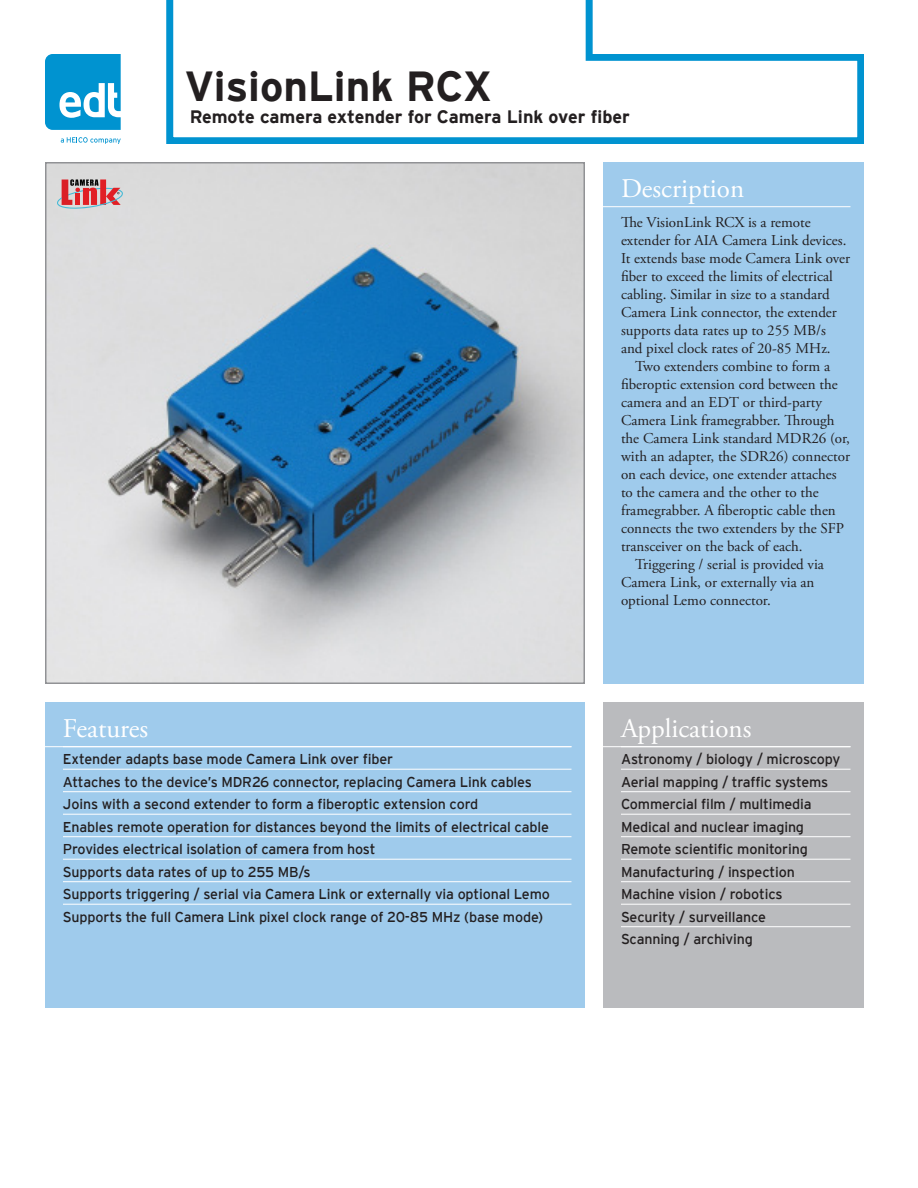
<style>
.page{position:relative;width:918px;height:1188px;background:#fff}
.page>*{position:absolute;margin:0;border:0;box-sizing:border-box;transform-origin:0 0}
.PAGE-TOP_ProdTitle{font:700 42px "Interstate";color:#231f20}
.Hd_-_White{font:27px "Adobe Garamond Pro";color:#fff}
.PAGE-TOP_ProdSubtitl{font:700 18px "Interstate";color:#231f20}
.Bo_-_Description{font:15px "Adobe Garamond Pro";color:#231f20}
.Bo_-_Fea_App_Supp{font:14.25px "Interstate";letter-spacing:-.01em;color:#231f20}
</style>
<div class="page">
<div style="left:603px;top:162px;width:261px;height:522px;background:#9fcbec"></div>
<div style="left:45px;top:702px;width:540px;height:306px;background:#9fcbec"></div>
<div style="left:603px;top:702px;width:261px;height:306px;background:#babbbe"></div>
<svg style="left:166px;top:0;width:698px;height:144px"></svg>
<hr style="left:603px;top:206px;width:247px;height:1px;background:#fff">
<hr style="left:45px;top:746px;width:527px;height:1px;background:#fff">
<hr style="left:63px;top:769px;width:509px;height:1px;background:#fff">
<hr style="left:63px;top:791px;width:509px;height:1px;background:#fff">
<hr style="left:63px;top:814px;width:509px;height:1px;background:#fff">
<hr style="left:63px;top:836px;width:509px;height:1px;background:#fff">
<hr style="left:63px;top:859px;width:509px;height:1px;background:#fff">
<hr style="left:63px;top:881px;width:509px;height:1px;background:#fff">
<hr style="left:63px;top:904px;width:509px;height:1px;background:#fff">
<hr style="left:603px;top:746px;width:247px;height:1px;background:#fff">
<hr style="left:621px;top:769px;width:229px;height:1px;background:#fff">
<hr style="left:621px;top:791px;width:229px;height:1px;background:#fff">
<hr style="left:621px;top:814px;width:229px;height:1px;background:#fff">
<hr style="left:621px;top:836px;width:229px;height:1px;background:#fff">
<hr style="left:621px;top:859px;width:229px;height:1px;background:#fff">
<hr style="left:621px;top:881px;width:229px;height:1px;background:#fff">
<hr style="left:621px;top:904px;width:229px;height:1px;background:#fff">
<hr style="left:621px;top:926px;width:229px;height:1px;background:#fff">
<svg style="left:45px;top:54px;width:76px;height:76px"></svg>
<svg style="left:61px;top:137px;width:60px;height:7px"></svg>
<img style="left:48px;top:165px;width:534px;height:516px">
<div style="left:45px;top:162px;width:540px;height:522px;border:2px solid #919295"></div>
<svg style="left:57px;top:180px;width:66px;height:29px;background:#c78589"></svg>
<p class="PAGE-TOP_ProdTitle" style="left:185px;top:63px;width:309px">VisionLink RCX</p>
<p class="PAGE-TOP_ProdSubtitl" style="left:190px;top:106px;width:442px">Remote camera extender for Camera Link over fiber</p>
<p class="Hd_-_White" style="left:63px;top:713px;width:87px">Features</p>
<p class="Bo_-_Fea_App_Supp" style="left:63px;top:751px;width:332px">Extender adapts base mode Camera Link over fiber</p>
<p class="Bo_-_Fea_App_Supp" style="left:63px;top:774px;width:471px">Attaches to the device’s MDR26 connector, replacing Camera Link cables</p>
<p class="Bo_-_Fea_App_Supp" style="left:63px;top:796px;width:417px">Joins with a second extender to form a fiberoptic extension cord</p>
<p class="Bo_-_Fea_App_Supp" style="left:63px;top:819px;width:487px">Enables remote operation for distances beyond the limits of electrical cable</p>
<p class="Bo_-_Fea_App_Supp" style="left:63px;top:841px;width:314px">Provides electrical isolation of camera from host</p>
<p class="Bo_-_Fea_App_Supp" style="left:63px;top:864px;width:249px">Supports data rates of up to 255 MB/s</p>
<p class="Bo_-_Fea_App_Supp" style="left:63px;top:886px;width:488px">Supports triggering / serial via Camera Link or externally via optional Lemo</p>
<p class="Bo_-_Fea_App_Supp" style="left:63px;top:909px;width:482px">Supports the full Camera Link pixel clock range of 20-85 MHz (base mode)</p>
<p class="Hd_-_White" style="left:621px;top:173px;width:125px">Description</p>
<p class="Bo_-_Description" style="left:621px;top:214px;width:191px">The VisionLink RCX is a remote</p>
<p class="Bo_-_Description" style="left:621px;top:232px;width:227px">extender for AIA Camera Link devices.</p>
<p class="Bo_-_Description" style="left:621px;top:250px;width:231px">It extends base mode Camera Link over</p>
<p class="Bo_-_Description" style="left:621px;top:268px;width:213px">fiber to exceed the limits of electrical</p>
<p class="Bo_-_Description" style="left:621px;top:286px;width:210px">cabling. Similar in size to a standard</p>
<p class="Bo_-_Description" style="left:621px;top:304px;width:217px">Camera Link connector, the extender</p>
<p class="Bo_-_Description" style="left:621px;top:322px;width:207px">supports data rates up to 255 MB/s</p>
<p class="Bo_-_Description" style="left:621px;top:340px;width:211px">and pixel clock rates of 20-85 MHz.</p>
<p class="Bo_-_Description" style="left:635px;top:358px;width:196px">Two extenders combine to form a</p>
<p class="Bo_-_Description" style="left:621px;top:376px;width:218px">fiberoptic extension cord between the</p>
<p class="Bo_-_Description" style="left:621px;top:394px;width:203px">camera and an EDT or third-party</p>
<p class="Bo_-_Description" style="left:621px;top:412px;width:215px">Camera Link framegrabber. Through</p>
<p class="Bo_-_Description" style="left:621px;top:430px;width:231px">the Camera Link standard MDR26 (or,</p>
<p class="Bo_-_Description" style="left:621px;top:448px;width:231px">with an adapter, the SDR26) connector</p>
<p class="Bo_-_Description" style="left:621px;top:466px;width:217px">on each device, one extender attaches</p>
<p class="Bo_-_Description" style="left:621px;top:484px;width:199px">to the camera and the other to the</p>
<p class="Bo_-_Description" style="left:621px;top:502px;width:216px">framegrabber. A fiberoptic cable then</p>
<p class="Bo_-_Description" style="left:621px;top:520px;width:225px">connects the two extenders by the SFP</p>
<p class="Bo_-_Description" style="left:621px;top:538px;width:183px">transceiver on the back of each.</p>
<p class="Bo_-_Description" style="left:635px;top:556px;width:190px">Triggering / serial is provided via</p>
<p class="Bo_-_Description" style="left:621px;top:574px;width:195px">Camera Link, or externally via an</p>
<p class="Bo_-_Description" style="left:621px;top:592px;width:151px">optional Lemo connector.</p>
<p class="Hd_-_White" style="left:621px;top:713px;width:132px">Applications</p>
<p class="Bo_-_Fea_App_Supp" style="left:621px;top:751px;width:221px">Astronomy / biology / microscopy</p>
<p class="Bo_-_Fea_App_Supp" style="left:621px;top:774px;width:209px">Aerial mapping / traffic systems</p>
<p class="Bo_-_Fea_App_Supp" style="left:621px;top:796px;width:192px">Commercial film / multimedia</p>
<p class="Bo_-_Fea_App_Supp" style="left:621px;top:819px;width:185px">Medical and nuclear imaging</p>
<p class="Bo_-_Fea_App_Supp" style="left:621px;top:841px;width:188px">Remote scientific monitoring</p>
<p class="Bo_-_Fea_App_Supp" style="left:621px;top:864px;width:175px">Manufacturing / inspection</p>
<p class="Bo_-_Fea_App_Supp" style="left:621px;top:886px;width:163px">Machine vision / robotics</p>
<p class="Bo_-_Fea_App_Supp" style="left:621px;top:909px;width:147px">Security / surveillance</p>
<p class="Bo_-_Fea_App_Supp" style="left:621px;top:931px;width:133px">Scanning / archiving</p>
</div>
